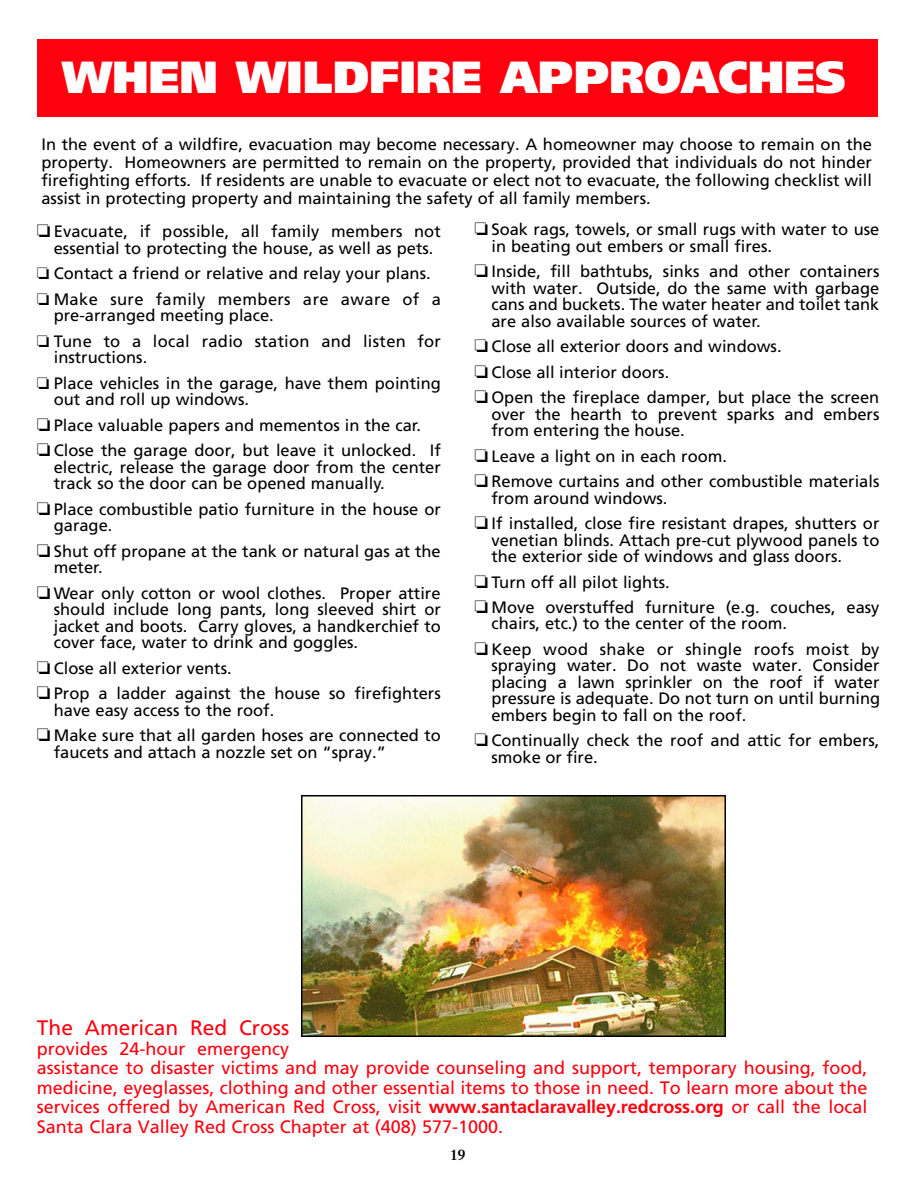
<style>
.page{position:relative;width:918px;height:1188px;background:#fff}
.page>*{position:absolute;margin:0;border:0;box-sizing:border-box;transform-origin:0 0}
.t1{font:900 45px "Frutiger";color:#fff}
.t2{font:21px "Frutiger";color:#ff000f}
.t3{font:18px/19.5px "Frutiger";color:#ff000f}
.t4{font:16.5px/16.5px "Frutiger";color:#000}
.t5{font:600 15px "Times";color:#000}
.s1{font-weight:700}
</style>
<div class="page">
<div style="left:37px;top:39px;width:841px;height:78px;background:#ff000f"></div>
<img style="left:301px;top:795px;width:425px;height:242px">
<p class="t1" style="left:62px;top:59px;width:786px">WHEN WILDFIRE APPROACHES</p>
<p class="t4" style="left:41px;top:137px;width:832px;line-height:18px;text-align:justify">In the event of a wildfire, evacuation may become necessary. A homeowner may choose to remain on the property. Homeowners are permitted to remain on the property, provided that individuals do not hinder firefighting efforts. If residents are unable to evacuate or elect not to evacuate, the following checklist will assist in protecting property and maintaining the safety of all family members.</p>
<p class="t4" style="left:37px;top:225px;width:405px;text-align:center">❏ Evacuate, if possible, all family members not essential to protecting the house, as well as pets.</p>
<p class="t4" style="left:37px;top:262px;width:405px;line-height:25.5px">❏ Contact a friend or relative and relay your plans. ❏ Make sure family members are aware of a</p>
<p class="t4" style="left:37px;top:304px;width:405px;line-height:25.5px;text-indent:17px">pre-arranged meeting place.<br>❏ Tune to a local radio station and listen for</p>
<p class="t4" style="left:37px;top:346px;width:405px;line-height:25.5px;text-indent:17px">instructions.<br>❏ Place vehicles in the garage, have them pointing</p>
<p class="t4" style="left:37px;top:388px;width:406px;line-height:25.5px;text-indent:17px">out and roll up windows.<br>❏ Place valuable papers and mementos in the car.<br>❏ Close the garage door, but leave it unlocked. If</p>
<p class="t4" style="left:54px;top:460px;width:389px">electric, release the garage door from the center track so the door can be opened manually.</p>
<p class="t4" style="left:54px;top:502px;width:389px;text-indent:-17px">❏ Place combustible patio furniture in the house or garage.</p>
<p class="t4" style="left:54px;top:544px;width:389px;text-indent:-17px">❏ Shut off propane at the tank or natural gas at the meter.</p>
<p class="t4" style="left:54px;top:586px;width:389px;text-align:justify;text-indent:-17px">❏ Wear only cotton or wool clothes. Proper attire should include long pants, long sleeved shirt or jacket and boots. Carry gloves, a handkerchief to cover face, water to drink and goggles.</p>
<p class="t4" style="left:37px;top:657px;width:405px;line-height:25.2px">❏ Close all exterior vents.<br>❏ Prop a ladder against the house so firefighters</p>
<p class="t4" style="left:37px;top:698px;width:405px;line-height:25.5px;text-indent:17px">have easy access to the roof.<br>❏ Make sure that all garden hoses are connected to</p>
<p class="t4" style="left:54px;top:745px;width:334px">faucets and attach a nozzle set on “spray.”</p>
<p class="t4" style="left:491px;top:222px;width:390px;text-indent:-17px">❏ Soak rags, towels, or small rugs with water to use in beating out embers or small fires.</p>
<p class="t4" style="left:491px;top:264px;width:390px;text-align:justify;text-indent:-17px">❏ Inside, fill bathtubs, sinks and other containers with water. Outside, do the same with garbage cans and buckets. The water heater and toilet tank are also available sources of water.</p>
<p class="t4" style="left:475px;top:335px;width:406px;line-height:25.5px">❏ Close all exterior doors and windows.<br>❏ Close all interior doors.<br>❏ Open the fireplace damper, but place the screen</p>
<p class="t4" style="left:491px;top:407px;width:389px">over the hearth to prevent sparks and embers from entering the house.</p>
<p class="t4" style="left:475px;top:444px;width:406px;line-height:25.5px">❏ Leave a light on in each room.<br>❏ Remove curtains and other combustible materials</p>
<p class="t4" style="left:475px;top:486px;width:406px;line-height:25.5px;text-indent:17px">from around windows.<br>❏ If installed, close fire resistant drapes, shutters or</p>
<p class="t4" style="left:491px;top:533px;width:390px">venetian blinds. Attach pre-cut plywood panels to the exterior side of windows and glass doors.</p>
<p class="t4" style="left:475px;top:571px;width:407px;line-height:25.2px">❏ Turn off all pilot lights.<br>❏ Move overstuffed furniture (e.g. couches, easy</p>
<p class="t4" style="left:475px;top:612px;width:406px;line-height:25.5px;text-indent:17px">chairs, etc.) to the center of the room.<br>❏ Keep wood shake or shingle roofs moist by</p>
<p class="t4" style="left:491px;top:659px;width:390px;text-align:justify">spraying water. Do not waste water. Consider placing a lawn sprinkler on the roof if water pressure is adequate. Do not turn on until burning embers begin to fall on the roof.</p>
<p class="t4" style="left:491px;top:734px;width:390px;text-indent:-17px">❏ Continually check the roof and attic for embers, smoke or fire.</p>
<p class="t2" style="left:37px;top:1019px;width:254px">The American Red Cross</p>
<p class="t3" style="left:37px;top:1040px;width:832px">provides 24-hour emergency<br>assistance to disaster victims and may provide counseling and support, temporary housing, food, medicine, eyeglasses, clothing and other essential items to those in need. To learn more about the services offered by American Red Cross, visit <span class="s1">www.santaclaravalley.redcross.org</span> or call the local Santa Clara Valley Red Cross Chapter at (408) 577-1000.</p>
<p class="t5" style="left:450px;top:1149px;width:16px">19</p>
</div>
